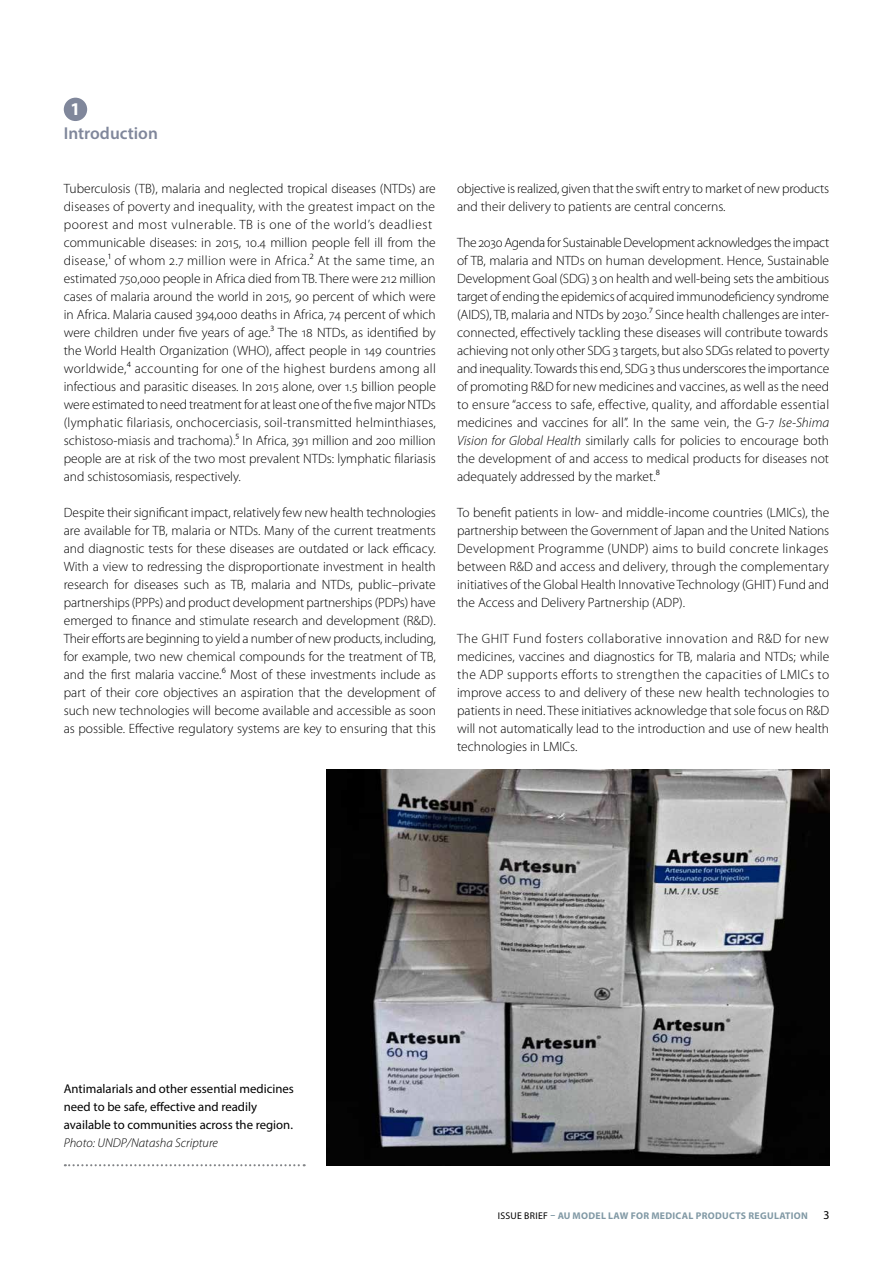
<style>
.page{position:relative;width:893px;height:1263px;background:#fff}
.page>*{position:absolute;margin:0;border:0;box-sizing:border-box;transform-origin:0 0}
.t1{font:700 18px "Myriad Pro";color:#fff}
.t2{font:600 17.25px "Myriad Pro";color:#80879b}
.t3{font:300 13.5px/18px "Myriad Pro";color:#000;text-align:justify}
.t4{font:12.75px/18px "Myriad Pro";color:#000}
.t5{font:italic 300 12.75px "Myriad Pro";color:#000}
.t6{font:12px "Myriad Pro";color:#000}
.t7{font:700 9.75px "Myriad Pro";letter-spacing:.03em;color:#8199a5}
.s1{font-style:italic}
.s2{font-weight:400;color:#000}
</style>
<div class="page">
<div style="left:64px;top:98px;width:23px;height:23px;background:#80879b;border-radius:50%"></div>
<img style="left:326px;top:769px;width:503px;height:396px">
<svg style="left:65px;top:1164px;width:240px;height:2px"></svg>
<h1 class="t1" style="left:72px;top:97px;width:8px">1</h1>
<p class="t2" style="left:64px;top:122px;width:96px">Introduction</p>
<p class="t3" style="left:64px;top:180px;width:374px;text-align:left">Tuberculosis (TB), malaria and neglected tropical diseases (NTDs) are diseases of poverty and inequality, with the greatest impact on the poorest and most vulnerable. TB is one of the world’s deadliest communicable diseases: in 2015, 10.4 million people fell ill from the disease,1 of whom 2.7 million were in Africa.2 At the same time, an estimated 750,000 people in Africa died from TB. There were 212 million cases of malaria around the world in 2015, 90 percent of which were in Africa. Malaria caused 394,000 deaths in Africa, 74 percent of which were children under five years of age.3 The 18 NTDs, as identified by the World Health Organization (WHO), affect people in 149 countries worldwide,4 accounting for one of the highest burdens among all infectious and parasitic diseases. In 2015 alone, over 1.5 billion people were estimated to need treatment for at least one of the five major NTDs (lymphatic filariasis, onchocerciasis, soil-transmitted helminthiases, schistoso-miasis and trachoma).5 In Africa, 391 million and 200 million people are at risk of the two most prevalent NTDs: lymphatic filariasis and schistosomiasis, respectively.</p>
<p class="t3" style="left:64px;top:504px;width:374px">Despite their significant impact, relatively few new health technologies are available for TB, malaria or NTDs. Many of the current treatments and diagnostic tests for these diseases are outdated or lack efficacy.<br>With a view to redressing the disproportionate investment in health research for diseases such as TB, malaria and NTDs, public–private partnerships (PPPs) and product development partnerships (PDPs) have emerged to finance and stimulate research and development (R&amp;D).<br>Their efforts are beginning to yield a number of new products, including, for example, two new chemical compounds for the treatment of TB, and the first malaria vaccine.6 Most of these investments include as part of their core objectives an aspiration that the development of such new technologies will become available and accessible as soon as possible. Effective regulatory systems are key to ensuring that this</p>
<p class="t3" style="left:457px;top:180px;width:374px">objective is realized, given that the swift entry to market of new products and their delivery to patients are central concerns.</p>
<p class="t3" style="left:457px;top:234px;width:374px">The 2030 Agenda for Sustainable Development acknowledges the impact of TB, malaria and NTDs on human development. Hence, Sustainable Development Goal (SDG) 3 on health and well-being sets the ambitious target of ending the epidemics of acquired immunodeficiency syndrome (AIDS), TB, malaria and NTDs by 2030.7 Since health challenges are inter&shy;connected, effectively tackling these diseases will contribute towards achieving not only other SDG 3 targets, but also SDGs related to poverty and inequality. Towards this end, SDG 3 thus underscores the importance of promoting R&amp;D for new medicines and vaccines, as well as the need to ensure “access to safe, effective, quality, and affordable essential medicines and vaccines for all”. In the same vein, the G-7 <span class="s1">Ise-Shima Vision for Global Health</span> similarly calls for policies to encourage both the development of and access to medical products for diseases not adequately addressed by the market.8</p>
<p class="t3" style="left:457px;top:504px;width:374px">To benefit patients in low- and middle-income countries (LMICs), the partnership between the Government of Japan and the United Nations Development Programme (UNDP) aims to build concrete linkages between R&amp;D and access and delivery, through the complementary initiatives of the Global Health Innovative Technology (GHIT) Fund and the Access and Delivery Partnership (ADP).</p>
<p class="t3" style="left:457px;top:630px;width:374px">The GHIT Fund fosters collaborative innovation and R&amp;D for new medicines, vaccines and diagnostics for TB, malaria and NTDs; while the ADP supports efforts to strengthen the capacities of LMICs to improve access to and delivery of these new health technologies to patients in need. These initiatives acknowledge that sole focus on R&amp;D will not automatically lead to the introduction and use of new health technologies in LMICs.</p>
<p class="t4" style="left:64px;top:1080px;width:232px">Antimalarials and other essential medicines need to be safe, effective and readily available to communities across the region.</p>
<p class="t5" style="left:64px;top:1136px;width:156px">Photo: UNDP/Natasha Scripture</p>
<p class="t7" style="left:498px;top:1209px;width:312px"><span class="s2">ISSUE BRIEF</span> – AU MODEL LAW FOR MEDICAL PRODUCTS REGULATION</p>
<p class="t6" style="left:824px;top:1208px;width:7px">3</p>
</div>
